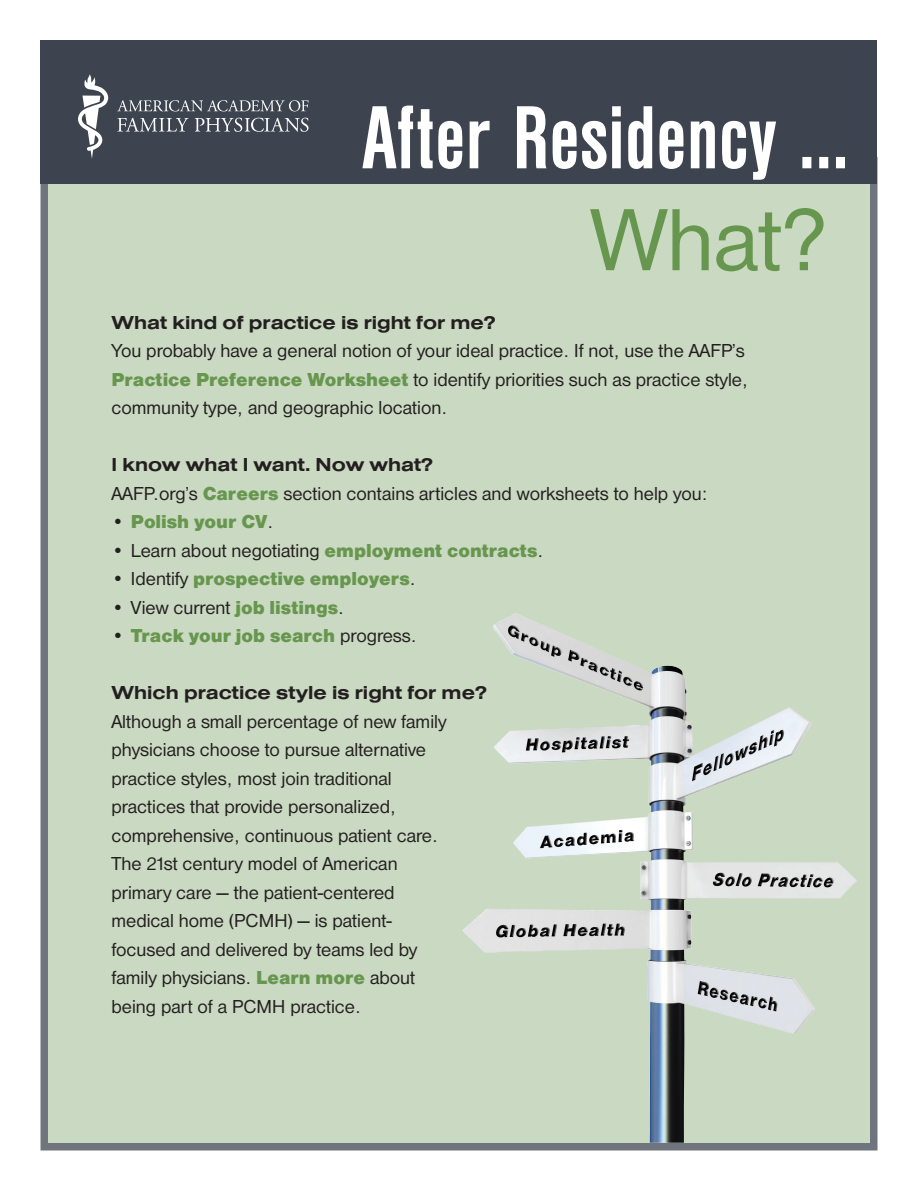
<style>
.page{position:relative;width:918px;height:1188px;background:#fff}
.page>*{position:absolute;margin:0;border:0;box-sizing:border-box;transform-origin:0 0}
.t1{font:700 condensed 93px "Nimbus San D";color:#fff}
.t2{font:91.5px "Nimbus San D";color:#67964f}
.t3{font:19.5px/28.5px "Nimbus San D";color:#231f20}
.t4{font:19.5px "Nimbus San D Bold Exte";color:#231f20}
.t5{font:19.5px "Nimbus San D Blac";color:#67964f}
.s1{font-family:"Nimbus San D Blac";color:#67964f}
.s2{font-family:"Nimbus San D";color:#231f20}
</style>
<div class="page">
<div style="left:40px;top:157px;width:838px;height:993px;background:#cad9c1;border:8px solid #3e444f"></div>
<img style="left:463px;top:616px;width:394px;height:527px">
<div style="left:40px;top:40px;width:838px;height:144px;background:#3e444f"></div>
<svg style="left:78px;top:74px;width:30px;height:85px"></svg>
<svg style="left:117px;top:100px;width:192px;height:11px"></svg>
<svg style="left:117px;top:118px;width:72px;height:14px"></svg>
<svg style="left:195px;top:118px;width:114px;height:14px"></svg>
<p class="t1" style="left:362px;top:87px;width:489px">After Residency …</p>
<p class="t2" style="left:591px;top:189px;width:238px">What?</p>
<p class="t4" style="left:111px;top:311px;width:386px">What kind of practice is right for me?</p>
<p class="t3" style="left:111px;top:336px;width:638px">You probably have a general notion of your ideal practice. If not, use the AAFP’s<br><span class="s1">Practice Preference Worksheet</span> to identify priorities such as practice style, community type, and geographic location.</p>
<p class="t4" style="left:111px;top:454px;width:323px">I know what I want. Now what?</p>
<p class="t3" style="left:111px;top:479px;width:598px">AAFP.org’s <span class="s1">Careers</span> section contains articles and worksheets to help you:</p>
<p class="t5" style="left:111px;top:511px;width:163px"><span class="s2">•</span> Polish your CV<span class="s2">.</span></p>
<p class="t3" style="left:111px;top:536px;width:433px">• Learn about negotiating <span class="s1">employment contracts</span>.</p>
<p class="t5" style="left:111px;top:568px;width:306px"><span class="s2">• Identify</span> prospective employers<span class="s2">.</span></p>
<p class="t3" style="left:111px;top:593px;width:234px">• View current <span class="s1">job listings</span>.</p>
<p class="t5" style="left:111px;top:625px;width:307px"><span class="s2">•</span> Track your job search <span class="s2">progress.</span></p>
<p class="t4" style="left:111px;top:682px;width:377px">Which practice style is right for me?</p>
<p class="t3" style="left:111px;top:707px;width:337px">Although a small percentage of new family physicians choose to pursue alternative practice styles, most join traditional practices that provide personalized, comprehensive, continuous patient care.<br>The 21st century model of American primary care — the patient-centered medical home (PCMH) — is patient&shy;focused and delivered by teams led by family physicians. <span class="s1">Learn more</span> about being part of a PCMH practice.</p>
</div>
